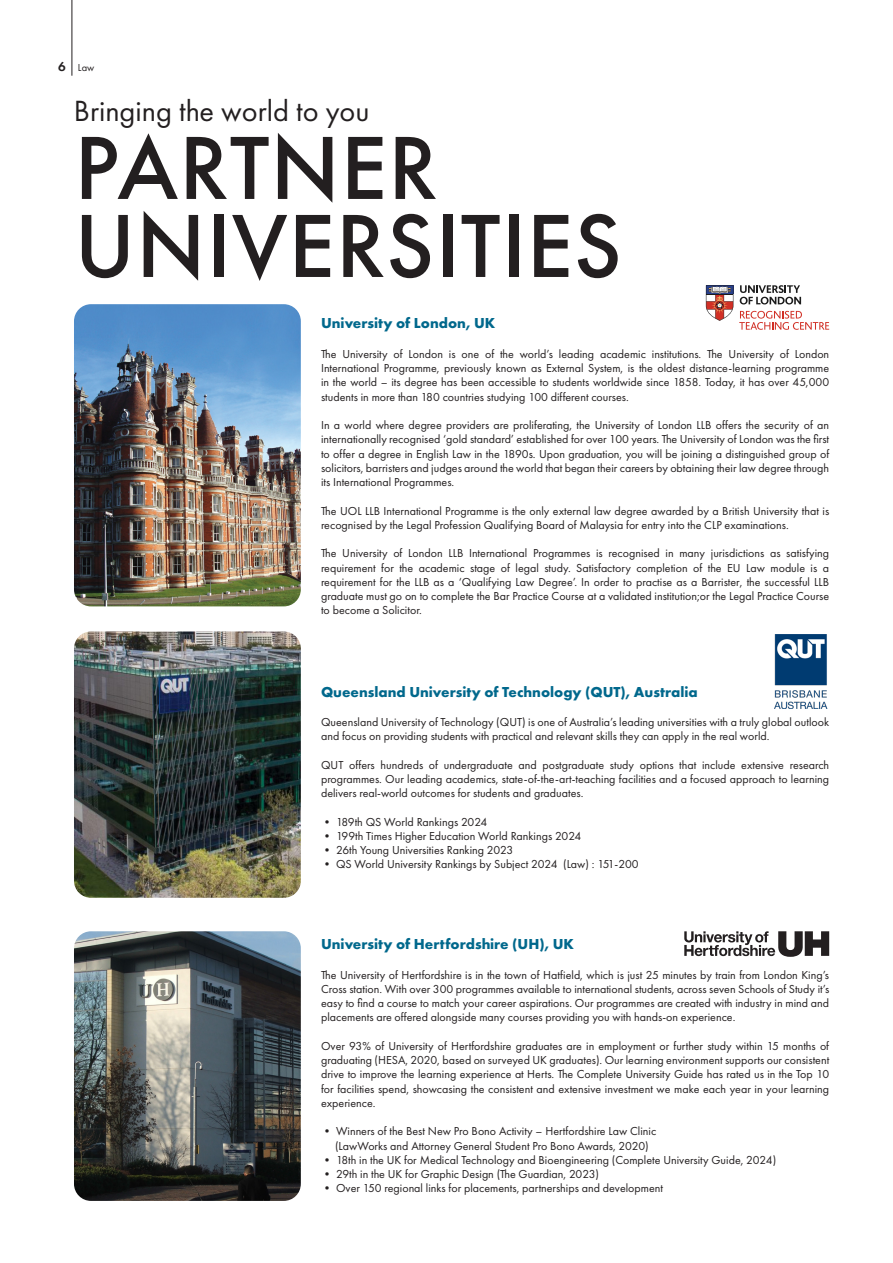
<style>
.page{position:relative;width:893px;height:1263px;background:#fff}
.page>*{position:absolute;margin:0;border:0;box-sizing:border-box;transform-origin:0 0}
.t1{font:500 93px "Futura PT";letter-spacing:.01em;color:#231f20}
.t2{font:30.3px "Futura PT";color:#231f20}
.t3{font:700 15px "Futura PT";color:#00688c}
.t4{font:12px/14.2px "Futura PT";color:#231f20;text-align:justify}
.t5{font:10.5px "Futura PT";color:#231f20}
.s1{font-weight:600;font-size:13.5px}
</style>
<div class="page">
<hr style="left:72px;top:0;width:1px;height:76px;background:#231f20">
<img style="left:74px;top:304px;width:227px;height:302px">
<img style="left:74px;top:631px;width:227px;height:267px">
<img style="left:74px;top:931px;width:227px;height:270px">
<svg style="left:705px;top:285px;width:124px;height:45px"></svg>
<img style="left:775px;top:635px;width:53px;height:74px">
<svg style="left:684px;top:931px;width:145px;height:26px"></svg>
<p class="t5" style="left:58px;top:61px;width:38px"><span class="s1">6</span> Law</p>
<p class="t2" style="left:74px;top:93px;width:297px">Bringing the world to you</p>
<p class="t1" style="left:74px;top:112px;width:365px">PARTNER</p>
<p class="t1" style="left:74px;top:190px;width:549px">UNIVERSITIES</p>
<p class="t3" style="left:321px;top:313px;width:176px">University of London, UK</p>
<p class="t4" style="left:321px;top:347px;width:510px">The University of London is one of the world’s leading academic institutions. The University of London International Programme, previously known as External System, is the oldest distance-learning programme in the world – its degree has been accessible to students worldwide since 1858. Today, it has over 45,000 students in more than 180 countries studying 100 different courses.</p>
<p class="t4" style="left:321px;top:418px;width:510px">In a world where degree providers are proliferating, the University of London LLB offers the security of an internationally recognised ‘gold standard’ established for over 100 years. The University of London was the first to offer a degree in English Law in the 1890s. Upon graduation, you will be joining a distinguished group of solicitors, barristers and judges around the world that began their careers by obtaining their law degree through its International Programmes.</p>
<p class="t4" style="left:321px;top:503px;width:510px">The UOL LLB International Programme is the only external law degree awarded by a British University that is recognised by the Legal Profession Qualifying Board of Malaysia for entry into the CLP examinations.</p>
<p class="t4" style="left:321px;top:546px;width:510px">The University of London LLB International Programmes is recognised in many jurisdictions as satisfying requirement for the academic stage of legal study. Satisfactory completion of the EU Law module is a requirement for the LLB as a ‘Qualifying Law Degree’. In order to practise as a Barrister, the successful LLB graduate must go on to complete the Bar Practice Course at a validated institution;or the Legal Practice Course to become a Solicitor.</p>
<p class="t3" style="left:321px;top:682px;width:378px">Queensland University of Technology (QUT), Australia</p>
<p class="t4" style="left:321px;top:715px;width:510px">Queensland University of Technology (QUT) is one of Australia’s leading universities with a truly global outlook and focus on providing students with practical and relevant skills they can apply in the real world.</p>
<p class="t4" style="left:321px;top:757px;width:510px">QUT offers hundreds of undergraduate and postgraduate study options that include extensive research programmes. Our leading academics, state-of-the-art-teaching facilities and a focused approach to learning delivers real-world outcomes for students and graduates.</p>
<p class="t4" style="left:321px;top:814px;width:168px">• 189th QS World Rankings 2024</p>
<p class="t4" style="left:321px;top:829px;width:262px">• 199th Times Higher Education World Rankings 2024</p>
<p class="t4" style="left:321px;top:843px;width:194px">• 26th Young Universities Ranking 2023</p>
<p class="t4" style="left:321px;top:857px;width:319px">• QS World University Rankings by Subject 2024 (Law) : 151-200</p>
<p class="t3" style="left:321px;top:934px;width:255px">University of Hertfordshire (UH), UK</p>
<p class="t4" style="left:321px;top:967px;width:510px">The University of Hertfordshire is in the town of Hatfield, which is just 25 minutes by train from London King’s Cross station. With over 300 programmes available to international students, across seven Schools of Study it’s easy to find a course to match your career aspirations. Our programmes are created with industry in mind and placements are offered alongside many courses providing you with hands-on experience.</p>
<p class="t4" style="left:321px;top:1038px;width:510px">Over 93% of University of Hertfordshire graduates are in employment or further study within 15 months of graduating (HESA, 2020, based on surveyed UK graduates). Our learning environment supports our consistent drive to improve the learning experience at Herts. The Complete University Guide has rated us in the Top 10 for facilities spend, showcasing the consistent and extensive investment we make each year in your learning experience.</p>
<p class="t4" style="left:321px;top:1124px;width:337px">• Winners of the Best New Pro Bono Activity – Hertfordshire Law Clinic</p>
<p class="t4" style="left:335px;top:1138px;width:315px">(LawWorks and Attorney General Student Pro Bono Awards, 2020)</p>
<p class="t4" style="left:321px;top:1152px;width:457px">• 18th in the UK for Medical Technology and Bioengineering (Complete University Guide, 2024)</p>
<p class="t4" style="left:321px;top:1167px;width:280px">• 29th in the UK for Graphic Design (The Guardian, 2023)</p>
<p class="t4" style="left:321px;top:1181px;width:343px">• Over 150 regional links for placements, partnerships and development</p>
</div>
